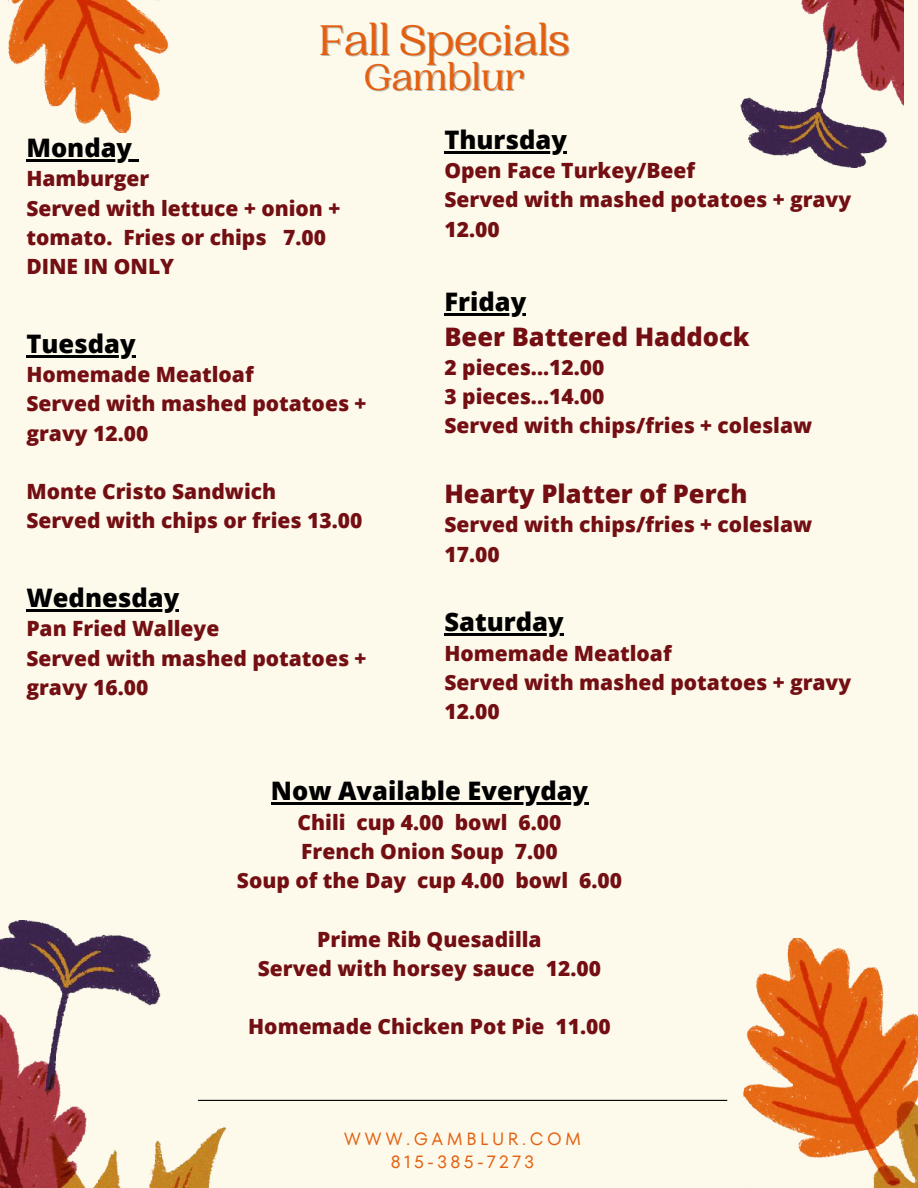
<style>
.page{position:relative;width:918px;height:1188px;background:#fdf9eb}
.page>*{position:absolute;margin:0;border:0;box-sizing:border-box;transform-origin:0 0}
.t1{font:500 45px "PP Woodland";letter-spacing:-.02em;color:#e46010}
.t2{font:500 39px "PP Woodland";letter-spacing:-.02em;color:#e46010}
.t3{font:800 25.5px "Open Sans";color:#000}
.t4{font:800 25.5px "Open Sans";color:#730f13}
.t5{font:800 21px/29.2px "Open Sans";color:#730f13}
.t6{font:17.7px/23.7px "TT Fors";letter-spacing:.2em;color:#e46010;text-align:center}
</style>
<div class="page">
<img style="left:9px;top:0;width:160px;height:132px">
<hr style="left:198px;top:1100px;width:529px;height:1px;background:#000">
<img style="left:703px;top:939px;width:215px;height:249px">
<img style="left:0;top:921px;width:294px;height:267px">
<img style="left:740px;top:0;width:164px;height:167px">
<hr style="left:26px;top:159px;width:106px;height:3px;background:#000">
<svg style="left:132px;top:159px;width:7px;height:3px"></svg>
<hr style="left:26px;top:355px;width:110px;height:2px;background:#000">
<hr style="left:26px;top:609px;width:153px;height:3px;background:#000">
<hr style="left:444px;top:151px;width:123px;height:2px;background:#000">
<hr style="left:444px;top:313px;width:82px;height:2px;background:#000">
<hr style="left:444px;top:634px;width:120px;height:2px;background:#000">
<hr style="left:271px;top:803px;width:317px;height:2px;background:#000">
<h1 class="t1" style="left:319px;top:15px;width:253px">Fall Specials</h1>
<h2 class="t2" style="left:364px;top:55px;width:163px">Gamblur</h2>
<p class="t3" style="left:26px;top:130px;width:107px">Monday</p>
<p class="t5" style="left:26px;top:164px;width:315px">Hamburger<br>Served with lettuce + onion + tomato. Fries or chips 7.00<br>DINE IN ONLY</p>
<p class="t3" style="left:26px;top:326px;width:111px">Tuesday</p>
<p class="t5" style="left:26px;top:359px;width:342px">Homemade Meatloaf<br>Served with mashed potatoes + gravy 12.00</p>
<p class="t5" style="left:26px;top:476px;width:337px">Monte Cristo Sandwich<br>Served with chips or fries 13.00</p>
<p class="t3" style="left:26px;top:580px;width:154px">Wednesday</p>
<p class="t5" style="left:26px;top:614px;width:342px">Pan Fried Walleye<br>Served with mashed potatoes + gravy 16.00</p>
<p class="t3" style="left:444px;top:122px;width:124px">Thursday</p>
<p class="t5" style="left:444px;top:155px;width:408px">Open Face Turkey/Beef<br>Served with mashed potatoes + gravy<br>12.00</p>
<p class="t3" style="left:444px;top:284px;width:83px">Friday</p>
<p class="t4" style="left:444px;top:318px;width:307px">Beer Battered Haddock</p>
<p class="t5" style="left:444px;top:352px;width:369px">2 pieces...12.00<br>3 pieces...14.00<br>Served with chips/fries + coleslaw</p>
<p class="t4" style="left:444px;top:476px;width:305px">Hearty Platter of Perch</p>
<p class="t5" style="left:444px;top:510px;width:369px">Served with chips/fries + coleslaw<br>17.00</p>
<p class="t3" style="left:444px;top:604px;width:121px">Saturday</p>
<p class="t5" style="left:444px;top:638px;width:408px">Homemade Meatloaf<br>Served with mashed potatoes + gravy<br>12.00</p>
<p class="t3" style="left:271px;top:773px;width:319px">Now Available Everyday</p>
<p class="t5" style="left:237px;top:807px;width:387px;text-align:center">Chili cup 4.00 bowl 6.00<br>French Onion Soup 7.00<br>Soup of the Day cup 4.00 bowl 6.00</p>
<p class="t5" style="left:258px;top:924px;width:345px;text-align:center">Prime Rib Quesadilla<br>Served with horsey sauce 12.00</p>
<p class="t5" style="left:248px;top:1011px;width:364px">Homemade Chicken Pot Pie 11.00</p>
<p class="t6" style="left:344px;top:1127px;width:239px">WWW.GAMBLUR.COM<br>815-385-7273</p>
</div>
